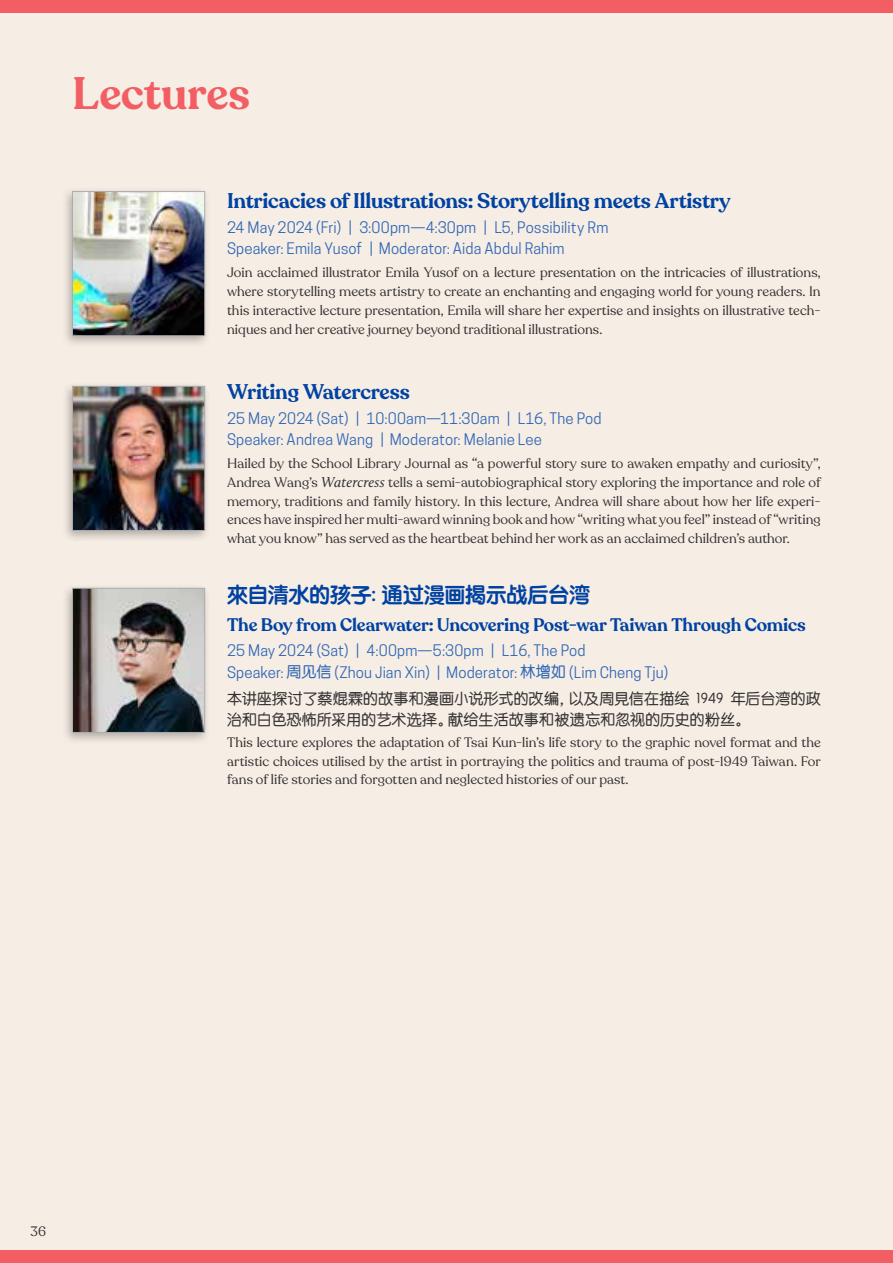
<style>
.page{position:relative;width:893px;height:1263px;background:#f6eee5}
.page>*{position:absolute;margin:0;border:0;box-sizing:border-box;transform-origin:0 0}
.t1{font:600 45px "Recoleta";letter-spacing:-.005em;color:#f25e63}
.t2{font:600 21px "Recoleta";letter-spacing:-.015em;color:#0042a2}
.t3{font:21px "ST Yuanti SC Bold";letter-spacing:-.015em;color:#0042a2}
.t4{font:600 18px "Recoleta";letter-spacing:-.01em;color:#0042a2}
.t5{font:15px/21px "Cooper Hewitt";letter-spacing:.01em;color:#3368b5}
.t6{font:15px/21px "ST Yuanti SC Regular";letter-spacing:.005em;color:#333132}
.t7{font:13.5px/18.8px "Recoleta";letter-spacing:.005em;color:#333132;text-align:justify}
.s1{font-family:"Calluna";font-style:italic;font-size:14.85px}
.s2{font-family:"ST Yuanti SC Regular"}
</style>
<div class="page">
<div style="left:0;top:0;width:893px;height:13px;background:#f25e63"></div>
<div style="left:0;top:1250px;width:893px;height:13px;background:#f25e63"></div>
<div style="left:62px;top:187px;width:149px;height:161px;background:#231f20;opacity:.32"></div>
<img style="left:74px;top:193px;width:129px;height:141px">
<div style="left:72px;top:191px;width:133px;height:145px;border:1px solid #abadb0"></div>
<div style="left:62px;top:382px;width:149px;height:161px;background:#231f20;opacity:.32"></div>
<img style="left:74px;top:388px;width:129px;height:141px">
<div style="left:72px;top:386px;width:133px;height:145px;border:1px solid #abadb0"></div>
<div style="left:62px;top:584px;width:149px;height:161px;background:#231f20;opacity:.32"></div>
<img style="left:74px;top:590px;width:129px;height:141px">
<div style="left:72px;top:588px;width:133px;height:145px;border:1px solid #abadb0"></div>
<h1 class="t1" style="left:72px;top:65px;width:179px">Lectures</h1>
<h2 class="t2" style="left:227px;top:188px;width:505px">Intricacies of Illustrations: Storytelling meets Artistry</h2>
<p class="t5" style="left:227px;top:217px;width:383px">24 May 2024 (Fri) | 3:00pm—4:30pm | L5, Possibility Rm<br>Speaker: Emila Yusof | Moderator: Aida Abdul Rahim</p>
<p class="t7" style="left:227px;top:264px;width:595px">Join acclaimed illustrator Emila Yusof on a lecture presentation on the intricacies of illustrations, where storytelling meets artistry to create an enchanting and engaging world for young readers. In this interactive lecture presentation, Emila will share her expertise and insights on illustrative tech&shy;niques and her creative journey beyond traditional illustrations.</p>
<h2 class="t2" style="left:227px;top:378px;width:184px">Writing Watercress</h2>
<p class="t5" style="left:227px;top:408px;width:376px">25 May 2024 (Sat) | 10:00am—11:30am | L16, The Pod<br>Speaker: Andrea Wang | Moderator: Melanie Lee</p>
<p class="t7" style="left:227px;top:454px;width:595px">Hailed by the School Library Journal as “a powerful story sure to awaken empathy and curiosity”, Andrea Wang’s <span class="s1">Watercress</span> tells a semi-autobiographical story exploring the importance and role of memory, traditions and family history. In this lecture, Andrea will share about how her life experi&shy;ences have inspired her multi-award winning book and how “writing what you feel” instead of “writing what you know” has served as the heartbeat behind her work as an acclaimed children’s author.</p>
<h2 class="t3" style="left:227px;top:579px;width:364px">來自清水的孩子: 通过漫画揭示战后台湾</h2>
<h3 class="t4" style="left:227px;top:613px;width:580px">The Boy from Clearwater: Uncovering Post-war Taiwan Through Comics</h3>
<p class="t5" style="left:227px;top:640px;width:443px">25 May 2024 (Sat) | 4:00pm—5:30pm | L16, The Pod<br>Speaker: <span class="s2">周见信</span> (Zhou Jian Xin) | Moderator: <span class="s2">林增如</span> (Lim Cheng Tju)</p>
<p class="t6" style="left:227px;top:687px;width:595px">本讲座探讨了蔡焜霖的故事和漫画小说形式的改编，以及周見信在描绘 1949 年后台湾的政治和白色恐怖所采用的艺术选择。献给生活故事和被遗忘和忽视的历史的粉丝。</p>
<p class="t7" style="left:227px;top:733px;width:595px">This lecture explores the adaptation of Tsai Kun-lin’s life story to the graphic novel format and the artistic choices utilised by the artist in portraying the politics and trauma of post-1949 Taiwan. For fans of life stories and forgotten and neglected histories of our past.</p>
<p class="t7" style="left:30px;top:1222px;width:17px">36</p>
</div>
